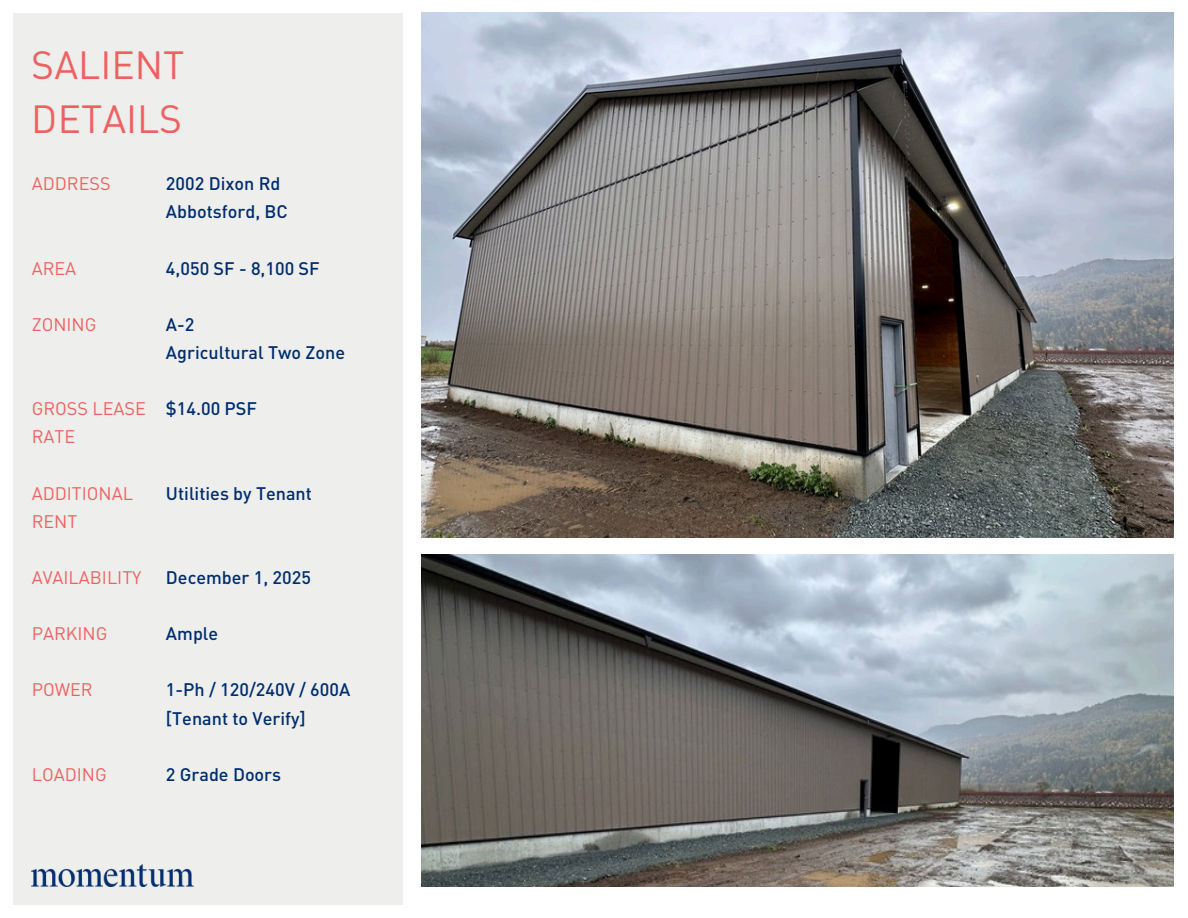
<style>
.page{position:relative;width:1188px;height:918px;background:#fff}
.page>*{position:absolute;margin:0;border:0;box-sizing:border-box;transform-origin:0 0}
.t1{font:38.85px/53.8px "DIN Pro";color:#f06060}
.t2{font:500 18px "DIN Pro";color:#002d72}
.t3{font:18px/28.2px "DIN Pro";color:#f06060}
</style>
<div class="page">
<div style="left:13px;top:13px;width:389px;height:892px;background:#eeeeec"></div>
<img style="left:421px;top:554px;width:753px;height:332px">
<img style="left:32px;top:865px;width:162px;height:21px">
<img style="left:421px;top:13px;width:753px;height:524px">
<h1 class="t1" style="left:32px;top:37px;width:154px">SALIENT<br>DETAILS</h1>
<p class="t3" style="left:32px;top:169px;width:81px">ADDRESS</p>
<p class="t3" style="left:32px;top:254px;width:46px">AREA</p>
<p class="t3" style="left:32px;top:310px;width:66px">ZONING</p>
<p class="t3" style="left:32px;top:394px;width:116px">GROSS LEASE<br>RATE</p>
<p class="t3" style="left:32px;top:479px;width:103px">ADDITIONAL<br>RENT</p>
<p class="t3" style="left:32px;top:563px;width:111px">AVAILABILITY</p>
<p class="t3" style="left:32px;top:619px;width:77px">PARKING</p>
<p class="t3" style="left:32px;top:676px;width:63px">POWER</p>
<p class="t3" style="left:32px;top:760px;width:77px">LOADING</p>
<h3 class="t2" style="left:166px;top:172px;width:116px">2002 Dixon Rd</h3>
<h3 class="t2" style="left:166px;top:200px;width:123px">Abbotsford, BC</h3>
<h3 class="t2" style="left:166px;top:257px;width:155px">4,050 SF - 8,100 SF</h3>
<h3 class="t2" style="left:166px;top:313px;width:30px">A-2</h3>
<h3 class="t2" style="left:166px;top:341px;width:181px">Agricultural Two Zone</h3>
<p class="t2" style="left:166px;top:397px;width:93px">$14.00 PSF</p>
<p class="t2" style="left:166px;top:482px;width:147px">Utilities by Tenant</p>
<h2 class="t2" style="left:166px;top:566px;width:146px">December 1, 2025</h2>
<p class="t2" style="left:166px;top:622px;width:54px">Ample</p>
<p class="t2" style="left:166px;top:678px;width:186px">1-Ph / 120/240V / 600A</p>
<h2 class="t2" style="left:166px;top:707px;width:141px">[Tenant to Verify]</h2>
<p class="t2" style="left:166px;top:763px;width:117px">2 Grade Doors</p>
</div>
